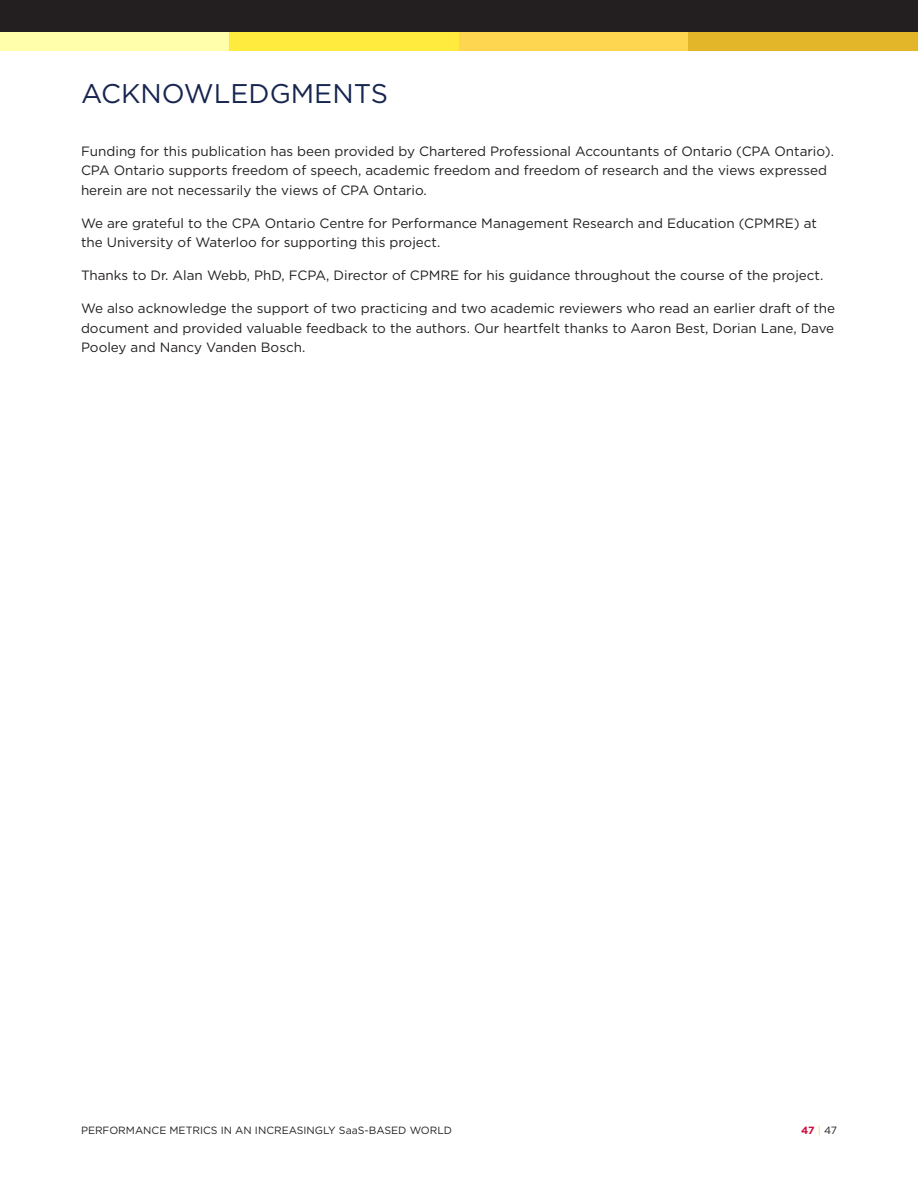
<style>
.page{position:relative;width:918px;height:1188px;background:#fff}
.page>*{position:absolute;margin:0;border:0;box-sizing:border-box;transform-origin:0 0}
.t1{font:27px "Gotham";color:#172650}
.Body{font:13.5px/19.5px "Gotham";color:#231f20}
.t2{font:10.5px "Gotham";color:#231f20}
.t3{font:700 10.5px "Gotham";color:#cd1141}
.s1{font-weight:400;color:#fed64d}
.s2{font-weight:400;color:#231f20}
</style>
<div class="page">
<div style="left:0;top:0;width:918px;height:32px;background:#231f20"></div>
<div style="left:0;top:32px;width:230px;height:19px;background:#ffffab"></div>
<div style="left:230px;top:32px;width:229px;height:19px;background:#ffeb3d"></div>
<div style="left:459px;top:32px;width:229px;height:19px;background:#ffd64f"></div>
<div style="left:688px;top:32px;width:230px;height:19px;background:#e3b529"></div>
<h1 class="t1" style="left:81px;top:76px;width:309px">ACKNOWLEDGMENTS</h1>
<p class="Body" style="left:81px;top:141px;width:755px">Funding for this publication has been provided by Chartered Professional Accountants of Ontario (CPA Ontario).<br>CPA Ontario supports freedom of speech, academic freedom and freedom of research and the views expressed herein are not necessarily the views of CPA Ontario.</p>
<p class="Body" style="left:81px;top:213px;width:737px">We are grateful to the CPA Ontario Centre for Performance Management Research and Education (CPMRE) at the University of Waterloo for supporting this project.</p>
<p class="Body" style="left:81px;top:266px;width:744px">Thanks to Dr. Alan Webb, PhD, FCPA, Director of CPMRE for his guidance throughout the course of the project.</p>
<p class="Body" style="left:81px;top:299px;width:756px;text-align:justify">We also acknowledge the support of two practicing and two academic reviewers who read an earlier draft of the document and provided valuable feedback to the authors. Our heartfelt thanks to Aaron Best, Dorian Lane, Dave Pooley and Nancy Vanden Bosch.</p>
<p class="t2" style="left:81px;top:1124px;width:373px">PERFORMANCE METRICS IN AN INCREASINGLY SaaS-BASED WORLD</p>
<p class="t3" style="left:801px;top:1123px;width:37px">47 <span class="s1">|</span> <span class="s2">47</span></p>
</div>
